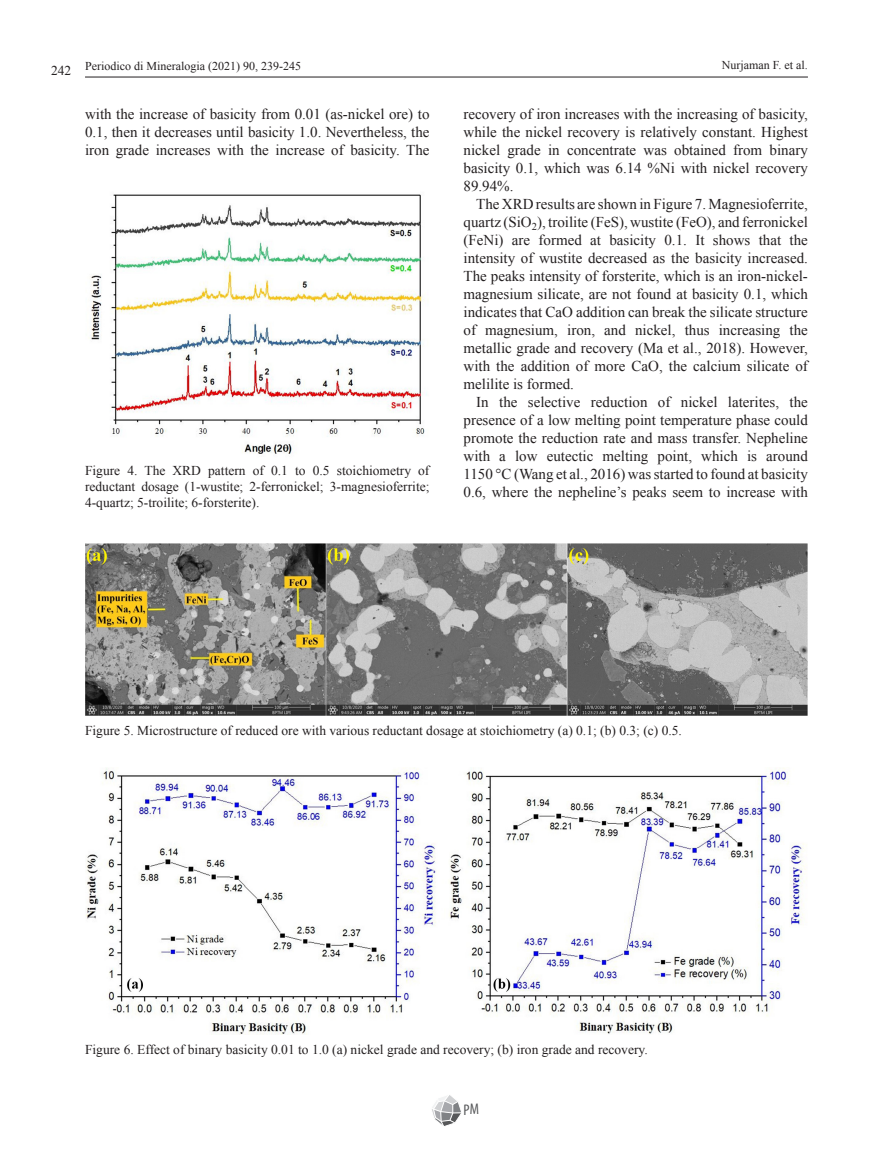
<style>
.page{position:relative;width:893px;height:1170px;background:#fff}
.page>*{position:absolute;margin:0;border:0;box-sizing:border-box;transform-origin:0 0}
.t1{font:condensed 15.45px "Myriad Pro";color:#57585a}
.t2{font:15px/18px "Times New Roman";color:#231f20;text-align:justify}
.Didascalie{font:13.5px/16.2px "Times New Roman";color:#231f20;text-align:justify}
.t3{font:12px "Times New Roman";color:#231f20}
</style>
<div class="page">
<hr style="left:85px;top:77px;width:723px;height:1px;background:#231f20">
<svg style="left:432px;top:1095px;width:29px;height:31px"></svg>
<img style="left:85px;top:543px;width:723px;height:172px">
<img style="left:86px;top:768px;width:720px;height:267px">
<img style="left:90px;top:194px;width:337px;height:260px">
<p class="Didascalie" style="left:51px;top:62px;width:22px">242</p>
<p class="t3" style="left:85px;top:57px;width:217px">Periodico di Mineralogia (2021) 90, 239-245</p>
<p class="t3" style="left:722px;top:57px;width:88px">Nurjaman F. et al.</p>
<p class="t2" style="left:85px;top:105px;width:346px">with the increase of basicity from 0.01 (as-nickel ore) to 0.1, then it decreases until basicity 1.0. Nevertheless, the iron grade increases with the increase of basicity. The</p>
<p class="t2" style="left:463px;top:105px;width:346px">recovery of iron increases with the increasing of basicity, while the nickel recovery is relatively constant. Highest nickel grade in concentrate was obtained from binary basicity 0.1, which was 6.14 %Ni with nickel recovery 89.94%.</p>
<p class="t2" style="left:463px;top:195px;width:346px;text-indent:13px">The XRD results are shown in Figure 7. Magnesioferrite, quartz (SiO<sub>2</sub>), troilite (FeS), wustite (FeO), and ferronickel (FeNi) are formed at basicity 0.1. It shows that the intensity of wustite decreased as the basicity increased.<br>The peaks intensity of forsterite, which is an iron-nickel&shy;magnesium silicate, are not found at basicity 0.1, which indicates that CaO addition can break the silicate structure of magnesium, iron, and nickel, thus increasing the metallic grade and recovery (Ma et al., 2018). However, with the addition of more CaO, the calcium silicate of melilite is formed.</p>
<p class="t2" style="left:463px;top:393px;width:346px;text-indent:13px">In the selective reduction of nickel laterites, the presence of a low melting point temperature phase could promote the reduction rate and mass transfer. Nepheline with a low eutectic melting point, which is around 1150 °C (Wang et al., 2016) was started to found at basicity 0.6, where the nepheline’s peaks seem to increase with</p>
<p class="Didascalie" style="left:85px;top:462px;width:346px">Figure 4. The XRD pattern of 0.1 to 0.5 stoichiometry of reductant dosage (1-wustite; 2-ferronickel; 3-magnesioferrite; 4-quartz; 5-troilite; 6-forsterite).</p>
<p class="Didascalie" style="left:85px;top:721px;width:598px">Figure 5. Microstructure of reduced ore with various reductant dosage at stoichiometry (a) 0.1; (b) 0.3; (c) 0.5.</p>
<p class="Didascalie" style="left:85px;top:1041px;width:564px">Figure 6. Effect of binary basicity 0.01 to 1.0 (a) nickel grade and recovery; (b) iron grade and recovery.</p>
<p class="t1" style="left:463px;top:1099px;width:17px">PM</p>
</div>
